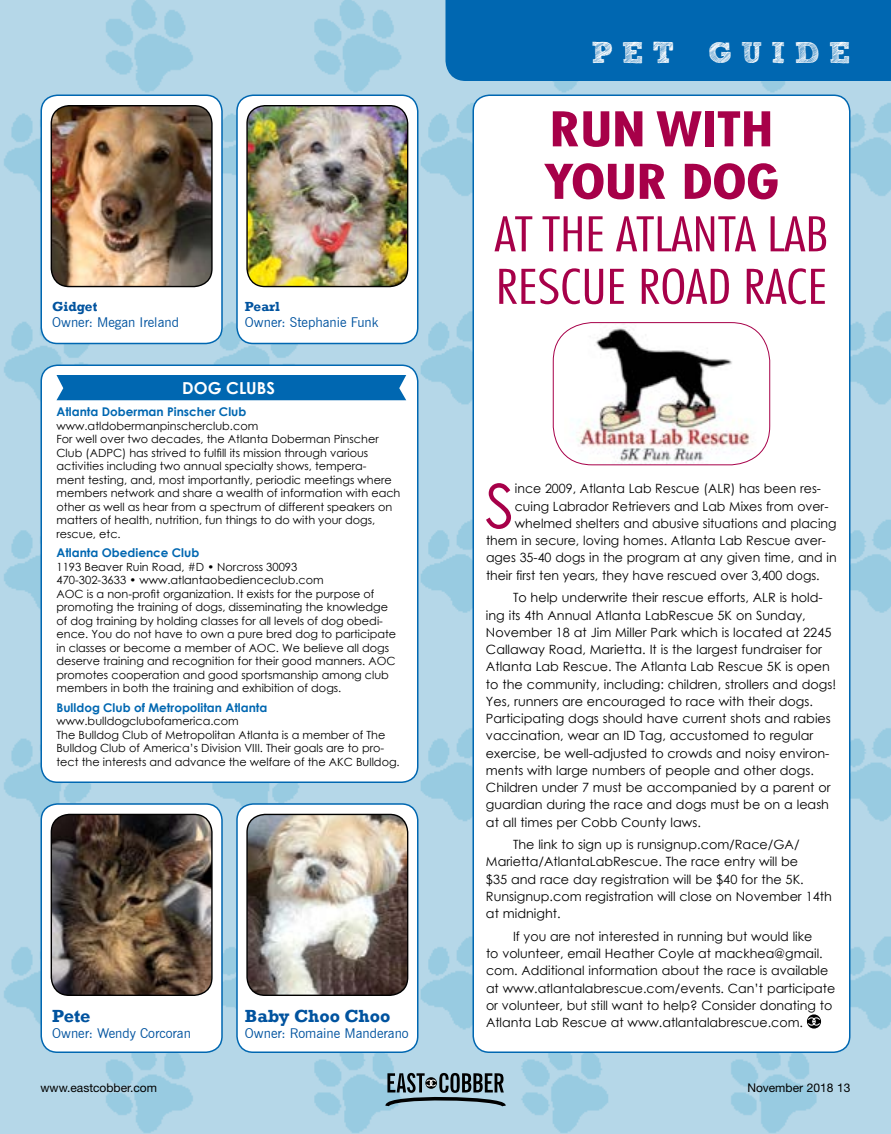
<style>
.page{position:relative;width:891px;height:1134px;background:#fff}
.page>*{position:absolute;margin:0;border:0;box-sizing:border-box;transform-origin:0 0}
.t1{font:60.75px "Century Gothic";color:#a70049}
.t2{font:300 condensed 46.5px/52.5px "Futura LT Pro";color:#a70049;scale:1.25 1}
.t3{font:700 condensed 46.5px/52.5px "Futura LT Pro";color:#a70049;scale:1.25 1}
.t4{font:700 30px "freeversion Sketch Block";letter-spacing:.3em;color:#fff}
.t5{font:700 18px "Rockwell";color:#00539f}
.t6{font:700 16.5px "Century Gothic";color:#fff}
.t7{font:13.5px "News Gothic BT";color:#00539f}
.t8{font:700 13.5px "Rockwell";color:#00539f}
.t9{font:12.75px/17.2px "Century Gothic";color:#000}
.t10{font:700 12px "Century Gothic";color:#0067b1}
.t11{font:12px "Helvetica Neue LT Std";color:#000}
.t12{font:11.25px/13.5px "Century Gothic";color:#000}
</style>
<div class="page">
<img style="left:0;top:0;width:891px;height:1134px">
<svg style="left:384px;top:1073px;width:124px;height:36px;background:#768d98"></svg>
<div style="left:41px;top:365px;width:377px;height:417px;background:#fff;border-radius:16px"></div>
<div style="left:41px;top:364px;width:378px;height:419px;border:2px solid #0067b1;border-radius:16px"></div>
<div style="left:56px;top:375px;width:350px;height:25px;background:#0067b1"></div>
<div style="left:41px;top:804px;width:181px;height:248px;background:#fff;border-radius:16px"></div>
<div style="left:41px;top:803px;width:182px;height:250px;border:2px solid #0067b1;border-radius:16px"></div>
<img style="left:51px;top:814px;width:161px;height:181px">
<div style="left:51px;top:814px;width:162px;height:182px;border:1px solid #000;border-radius:18px"></div>
<div style="left:446px;top:0;width:445px;height:81px;background:#0067b1"></div>
<div style="left:237px;top:804px;width:181px;height:248px;background:#fff;border-radius:16px"></div>
<div style="left:236px;top:803px;width:182px;height:250px;border:2px solid #0067b1;border-radius:16px"></div>
<img style="left:247px;top:814px;width:161px;height:181px">
<div style="left:246px;top:814px;width:162px;height:182px;border:1px solid #000;border-radius:18px"></div>
<div style="left:41px;top:95px;width:181px;height:249px;background:#fff;border-radius:16px"></div>
<div style="left:41px;top:94px;width:182px;height:250px;border:2px solid #0067b1;border-radius:16px"></div>
<img style="left:51px;top:106px;width:161px;height:181px">
<div style="left:51px;top:105px;width:162px;height:182px;border:1px solid #000;border-radius:18px"></div>
<div style="left:237px;top:95px;width:181px;height:249px;background:#fff;border-radius:16px"></div>
<div style="left:236px;top:94px;width:182px;height:250px;border:2px solid #0067b1;border-radius:16px"></div>
<img style="left:247px;top:106px;width:161px;height:181px">
<div style="left:246px;top:105px;width:162px;height:182px;border:1px solid #000;border-radius:18px"></div>
<div style="left:473px;top:95px;width:377px;height:957px;background:#fff;border-radius:16px"></div>
<div style="left:472px;top:94px;width:378px;height:959px;border:2px solid #0067b1;border-radius:16px"></div>
<svg style="left:807px;top:1014px;width:14px;height:15px"></svg>
<svg style="left:807px;top:1017px;width:14px;height:9px"></svg>
<img style="left:564px;top:323px;width:195px;height:142px">
<div style="left:553px;top:322px;width:217px;height:143px;border:1px solid #a70049;border-radius:39px"></div>
<p class="t8" style="left:52px;top:298px;width:47px">Gidget</p>
<p class="t7" style="left:52px;top:314px;width:128px">Owner: Megan Ireland</p>
<p class="t8" style="left:245px;top:298px;width:37px">Pearl</p>
<p class="t7" style="left:245px;top:314px;width:135px">Owner: Stephanie Funk</p>
<p class="t6" style="left:182px;top:376px;width:94px">DOG CLUBS</p>
<p class="t10" style="left:56px;top:403px;width:191px">Atlanta Doberman Pinscher Club</p>
<p class="t12" style="left:56px;top:419px;width:346px">www.atldobermanpinscherclub.com<br>For well over two decades, the Atlanta Doberman Pinscher Club (ADPC) has strived to fulfill its mission through various activities including two annual specialty shows, tempera-<br>ment testing, and, most importantly, periodic meetings where members network and share a wealth of information with each other as well as hear from a spectrum of different speakers on matters of health, nutrition, fun things to do with your dogs, rescue, etc.</p>
<p class="t10" style="left:56px;top:544px;width:144px">Atlanta Obedience Club</p>
<p class="t12" style="left:56px;top:560px;width:341px">1193 Beaver Ruin Road, #D • Norcross 30093<br>470-302-3633 • www.atlantaobedienceclub.com<br>AOC is a non-profit organization. It exists for the purpose of promoting the training of dogs, disseminating the knowledge of dog training by holding classes for all levels of dog obedi&shy;ence. You do not have to own a pure bred dog to participate in classes or become a member of AOC. We believe all dogs deserve training and recognition for their good manners. AOC promotes cooperation and good sportsmanship among club members in both the training and exhibition of dogs.</p>
<p class="t10" style="left:56px;top:699px;width:212px">Bulldog Club of Metropolitan Atlanta</p>
<p class="t12" style="left:56px;top:714px;width:345px">www.bulldogclubofamerica.com<br>The Bulldog Club of Metropolitan Atlanta is a member of The Bulldog Club of America’s Division VIII. Their goals are to pro&shy;tect the interests and advance the welfare of the AKC Bulldog.</p>
<h3 class="t5" style="left:52px;top:1005px;width:40px">Pete</h3>
<p class="t7" style="left:52px;top:1025px;width:140px">Owner: Wendy Corcoran</p>
<h3 class="t5" style="left:245px;top:1005px;width:147px">Baby Choo Choo</h3>
<p class="t7" style="left:245px;top:1025px;width:165px">Owner: Romaine Manderano</p>
<h3 class="t4" style="left:591px;top:41px;width:261px">PET GUIDE</h3>
<h2 class="t3" style="left:544px;top:103px;width:190px">RUN WITH<br>YOUR DOG</h2>
<h2 class="t2" style="left:495px;top:208px;width:269px">AT THE ATLANTA LAB<br>RESCUE ROAD RACE</h2>
<h1 class="t1" style="left:485px;top:463px;width:31px">S</h1>
<p class="t9" style="left:515px;top:480px;width:308px">ince 2009, Atlanta Lab Rescue (ALR) has been res-</p>
<p class="t9" style="left:515px;top:497px;width:315px">cuing Labrador Retrievers and Lab Mixes from over-</p>
<p class="t9" style="left:515px;top:514px;width:323px">whelmed shelters and abusive situations and placing</p>
<p class="t9" style="left:486px;top:532px;width:341px">them in secure, loving homes. Atlanta Lab Rescue aver-</p>
<p class="t9" style="left:486px;top:549px;width:352px">ages 35-40 dogs in the program at any given time, and in</p>
<p class="t9" style="left:486px;top:566px;width:335px">their first ten years, they have rescued over 3,400 dogs.</p>
<p class="t9" style="left:486px;top:589px;width:352px;text-indent:27px">To help underwrite their rescue efforts, ALR is hold&shy;ing its 4th Annual Atlanta LabRescue 5K on Sunday, November 18 at Jim Miller Park which is located at 2245<br>Callaway Road, Marietta. It is the largest fundraiser for Atlanta Lab Rescue. The Atlanta Lab Rescue 5K is open to the community, including: children, strollers and dogs!<br>Yes, runners are encouraged to race with their dogs.<br>Participating dogs should have current shots and rabies vaccination, wear an ID Tag, accustomed to regular exercise, be well-adjusted to crowds and noisy environ&shy;ments with large numbers of people and other dogs.<br>Children under 7 must be accompanied by a parent or guardian during the race and dogs must be on a leash at all times per Cobb County laws.</p>
<p class="t9" style="left:486px;top:836px;width:347px;text-indent:27px">The link to sign up is runsignup.com/Race/GA/ Marietta/AtlantaLabRescue. The race entry will be<br>$35 and race day registration will be $40 for the 5K.<br>Runsignup.com registration will close on November 14th at midnight.</p>
<p class="t9" style="left:486px;top:927px;width:351px;text-indent:27px">If you are not interested in running but would like<br>to volunteer, email Heather Coyle at mackhea@gmail. com. Additional information about the race is available at www.atlantalabrescue.com/events. Can’t participate or volunteer, but still want to help? Consider donating to Atlanta Lab Rescue at www.atlantalabrescue.com.</p>
<p class="t11" style="left:41px;top:1081px;width:118px">www.eastcobber.com</p>
<p class="t11" style="left:747px;top:1081px;width:105px">November 2018 13</p>
</div>
